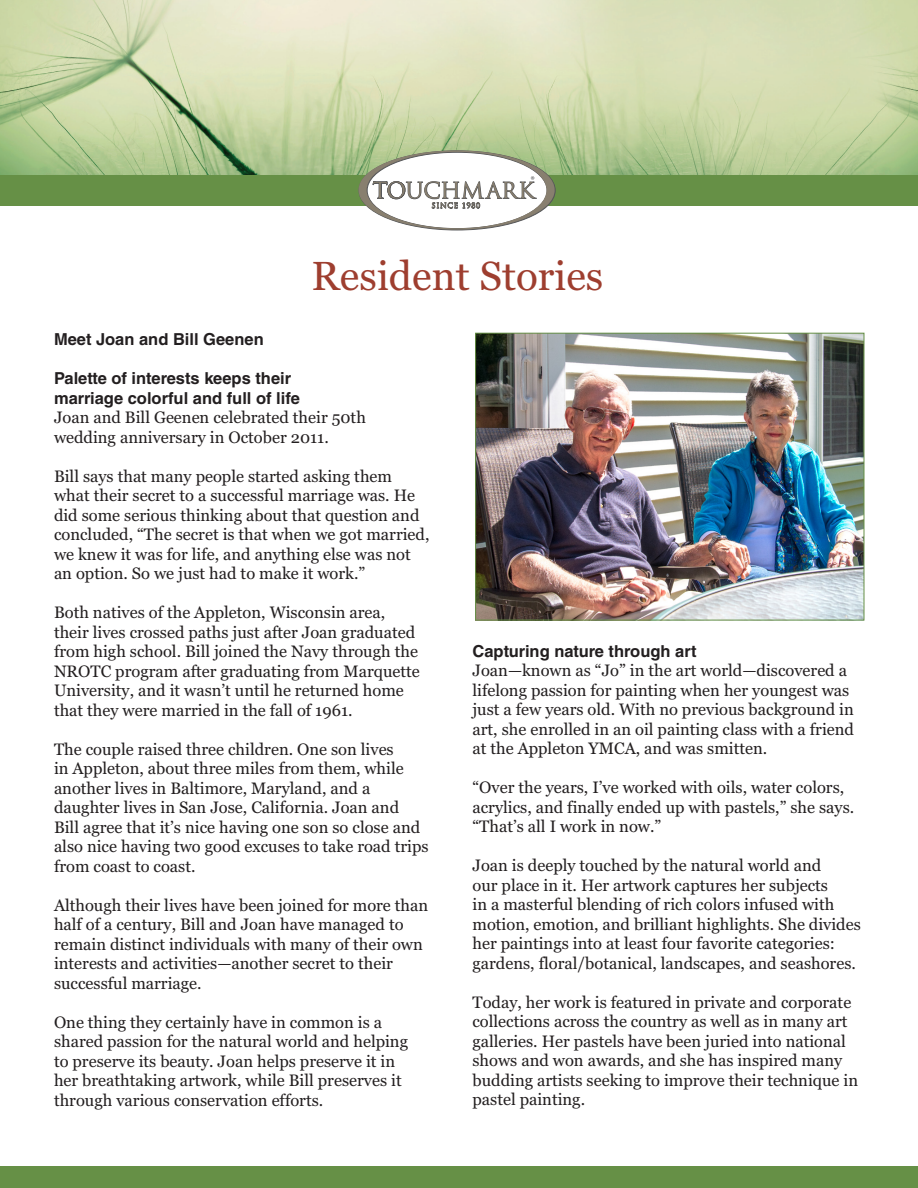
<style>
.page{position:relative;width:918px;height:1188px;background:#fff}
.page>*{position:absolute;margin:0;border:0;box-sizing:border-box;transform-origin:0 0}
.t1{font:40.5px "Georgia";color:#9e3e2f}
.HelBd{font:16.5px/19.5px "Georgia";color:#231f20}
.HelBd-2{font:700 16.5px/19.5px "Helvetica LT Std";color:#231f20}
</style>
<div class="page">
<img style="left:0;top:0;width:918px;height:175px">
<div style="left:0;top:175px;width:918px;height:31px;background:#669046"></div>
<div style="left:0;top:1166px;width:918px;height:22px;background:#669046"></div>
<svg style="left:358px;top:150px;width:198px;height:81px"></svg>
<img style="left:477px;top:335px;width:385px;height:283px">
<div style="left:475px;top:333px;width:389px;height:287px;border:1px solid #669046"></div>
<p class="t1" style="left:312px;top:251px;width:293px">Resident Stories</p>
<p class="HelBd-2" style="left:54px;top:329px;width:211px">Meet Joan and Bill Geenen</p>
<p class="HelBd-2" style="left:54px;top:368px;width:247px">Palette of interests keeps their marriage colorful and full of life</p>
<p class="HelBd" style="left:54px;top:408px;width:313px">Joan and Bill Geenen celebrated their 50th wedding anniversary in October 2011.</p>
<p class="HelBd" style="left:54px;top:466px;width:377px">Bill says that many people started asking them what their secret to a successful marriage was. He did some serious thinking about that question and concluded, “The secret is that when we got married, we knew it was for life, and anything else was not an option. So we just had to make it work.”</p>
<p class="HelBd" style="left:54px;top:603px;width:367px">Both natives of the Appleton, Wisconsin area, their lives crossed paths just after Joan graduated from high school. Bill joined the Navy through the NROTC program after graduating from Marquette University, and it wasn’t until he returned home that they were married in the fall of 1961.</p>
<p class="HelBd" style="left:54px;top:739px;width:376px">The couple raised three children. One son lives<br>in Appleton, about three miles from them, while another lives in Baltimore, Maryland, and a daughter lives in San Jose, California. Joan and<br>Bill agree that it’s nice having one son so close and also nice having two good excuses to take road trips from coast to coast.</p>
<p class="HelBd" style="left:54px;top:895px;width:376px">Although their lives have been joined for more than half of a century, Bill and Joan have managed to remain distinct individuals with many of their own interests and activities—another secret to their successful marriage.</p>
<p class="HelBd" style="left:54px;top:1012px;width:356px">One thing they certainly have in common is a shared passion for the natural world and helping to preserve its beauty. Joan helps preserve it in her breathtaking artwork, while Bill preserves it through various conservation efforts.</p>
<p class="HelBd-2" style="left:472px;top:641px;width:226px">Capturing nature through art</p>
<p class="HelBd" style="left:472px;top:661px;width:383px">Joan—known as “Jo” in the art world—discovered a lifelong passion for painting when her youngest was just a few years old. With no previous background in art, she enrolled in an oil painting class with a friend at the Appleton YMCA, and was smitten.</p>
<p class="HelBd" style="left:472px;top:778px;width:383px">“Over the years, I’ve worked with oils, water colors, acrylics, and finally ended up with pastels,” she says. “That’s all I work in now.”</p>
<p class="HelBd" style="left:472px;top:856px;width:390px">Joan is deeply touched by the natural world and<br>our place in it. Her artwork captures her subjects<br>in a masterful blending of rich colors infused with motion, emotion, and brilliant highlights. She divides her paintings into at least four favorite categories: gardens, floral/botanical, landscapes, and seashores.</p>
<p class="HelBd" style="left:472px;top:993px;width:387px">Today, her work is featured in private and corporate collections across the country as well as in many art galleries. Her pastels have been juried into national shows and won awards, and she has inspired many budding artists seeking to improve their technique in pastel painting.</p>
</div>
